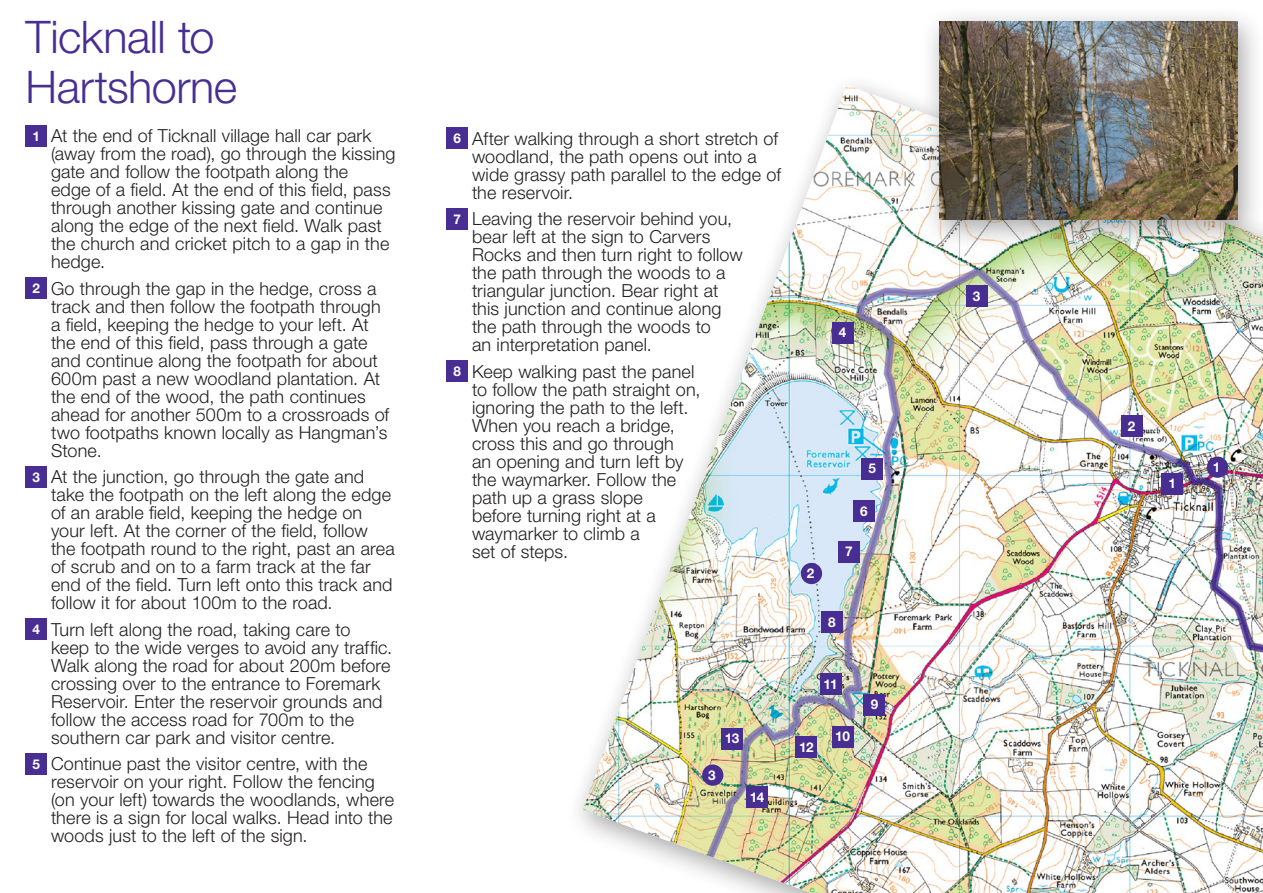
<style>
.page{position:relative;width:1263px;height:893px;background:#fff}
.page>*{position:absolute;margin:0;border:0;box-sizing:border-box;transform-origin:0 0}
.Directions_title{font:300 45px/49.5px "Helvetica Neue LT Std";letter-spacing:-.01em;color:#482e92}
.Directions_text{font:300 18px/18px "Helvetica Neue LT Std";letter-spacing:.005em;color:#231f20}
.Map_icon_number{font:700 13.5px "Helvetica Neue LT Std";letter-spacing:-.03em;color:#fff}
</style>
<div class="page">
<img style="left:583px;top:86px;width:680px;height:807px">
<div style="left:26px;top:125px;width:21px;height:21px;background:#482e92"></div>
<div style="left:26px;top:278px;width:21px;height:21px;background:#482e92"></div>
<div style="left:26px;top:466px;width:21px;height:21px;background:#482e92"></div>
<div style="left:26px;top:619px;width:21px;height:21px;background:#482e92"></div>
<div style="left:26px;top:753px;width:21px;height:21px;background:#482e92"></div>
<div style="left:446px;top:128px;width:22px;height:21px;background:#482e92"></div>
<div style="left:446px;top:208px;width:22px;height:21px;background:#482e92"></div>
<div style="left:446px;top:361px;width:22px;height:21px;background:#482e92"></div>
<div style="left:1207px;top:457px;width:21px;height:21px;background:#482e92;border-radius:50%"></div>
<div style="left:801px;top:563px;width:21px;height:21px;background:#482e92;border-radius:50%"></div>
<div style="left:1161px;top:473px;width:22px;height:21px;background:#482e92"></div>
<div style="left:862px;top:458px;width:21px;height:21px;background:#482e92"></div>
<div style="left:853px;top:500px;width:21px;height:22px;background:#482e92"></div>
<div style="left:832px;top:322px;width:21px;height:21px;background:#482e92"></div>
<div style="left:966px;top:286px;width:21px;height:21px;background:#482e92"></div>
<div style="left:1121px;top:415px;width:21px;height:22px;background:#482e92"></div>
<div style="left:838px;top:541px;width:21px;height:21px;background:#482e92"></div>
<div style="left:821px;top:611px;width:21px;height:21px;background:#482e92"></div>
<div style="left:864px;top:694px;width:21px;height:21px;background:#482e92"></div>
<div style="left:721px;top:728px;width:22px;height:21px;background:#482e92"></div>
<div style="left:796px;top:736px;width:21px;height:22px;background:#482e92"></div>
<div style="left:820px;top:673px;width:21px;height:22px;background:#482e92"></div>
<div style="left:832px;top:726px;width:21px;height:21px;background:#482e92"></div>
<div style="left:702px;top:764px;width:21px;height:22px;background:#482e92;border-radius:50%"></div>
<div style="left:746px;top:786px;width:22px;height:22px;background:#482e92"></div>
<div style="left:920px;top:5px;width:343px;height:245px;background:#231f20;opacity:.4"></div>
<img style="left:940px;top:21px;width:297px;height:198px">
<p class="Directions_title" style="left:26px;top:12px;width:213px">Ticknall to<br>Hartshorne</p>
<p class="Map_icon_number" style="left:32px;top:127px;width:9px">1</p>
<p class="Directions_text" style="left:51px;top:126px;width:346px">At the end of Ticknall village hall car park (away from the road), go through the kissing gate and follow the footpath along the<br>edge of a field. At the end of this field, pass through another kissing gate and continue along the edge of the next field. Walk past the church and cricket pitch to a gap in the hedge.</p>
<p class="Map_icon_number" style="left:32px;top:280px;width:9px">2</p>
<p class="Directions_text" style="left:51px;top:279px;width:340px">Go through the gap in the hedge, cross a track and then follow the footpath through a field, keeping the hedge to your left. At the end of this field, pass through a gate and continue along the footpath for about 600m past a new woodland plantation. At the end of the wood, the path continues ahead for another 500m to a crossroads of two footpaths known locally as Hangman’s Stone.</p>
<p class="Map_icon_number" style="left:32px;top:468px;width:9px">3</p>
<p class="Directions_text" style="left:51px;top:467px;width:345px">At the junction, go through the gate and take the footpath on the left along the edge of an arable field, keeping the hedge on your left. At the corner of the field, follow the footpath round to the right, past an area of scrub and on to a farm track at the far end of the field. Turn left onto this track and follow it for about 100m to the road.</p>
<p class="Map_icon_number" style="left:32px;top:621px;width:9px">4</p>
<p class="Directions_text" style="left:51px;top:620px;width:343px">Turn left along the road, taking care to keep to the wide verges to avoid any traffic.<br>Walk along the road for about 200m before crossing over to the entrance to Foremark Reservoir. Enter the reservoir grounds and follow the access road for 700m to the southern car park and visitor centre.</p>
<p class="Map_icon_number" style="left:32px;top:755px;width:9px">5</p>
<p class="Directions_text" style="left:51px;top:754px;width:345px">Continue past the visitor centre, with the reservoir on your right. Follow the fencing (on your left) towards the woodlands, where there is a sign for local walks. Head into the woods just to the left of the sign.</p>
<p class="Map_icon_number" style="left:453px;top:130px;width:9px">6</p>
<p class="Directions_text" style="left:472px;top:129px;width:311px">After walking through a short stretch of woodland, the path opens out into a wide grassy path parallel to the edge of the reservoir.</p>
<p class="Map_icon_number" style="left:453px;top:210px;width:9px">7</p>
<p class="Directions_text" style="left:472px;top:209px;width:272px">Leaving the reservoir behind you, bear left at the sign to Carvers<br>Rocks and then turn right to follow the path through the woods to a triangular junction. Bear right at this junction and continue along the path through the woods to<br>an interpretation panel.</p>
<p class="Map_icon_number" style="left:453px;top:363px;width:9px">8</p>
<p class="Directions_text" style="left:472px;top:362px;width:230px">Keep walking past the panel to follow the path straight on, ignoring the path to the left.<br>When you reach a bridge, cross this and go through<br>an opening and turn left by the waymarker. Follow the path up a grass slope<br>before turning right at a waymarker to climb a<br>set of steps.</p>
<p class="Map_icon_number" style="left:839px;top:324px;width:9px">4</p>
<p class="Map_icon_number" style="left:807px;top:565px;width:9px">2</p>
<p class="Map_icon_number" style="left:868px;top:460px;width:9px">5</p>
<p class="Map_icon_number" style="left:860px;top:503px;width:9px">6</p>
<p class="Map_icon_number" style="left:845px;top:543px;width:9px">7</p>
<p class="Map_icon_number" style="left:828px;top:613px;width:9px">8</p>
<p class="Map_icon_number" style="left:725px;top:730px;width:16px">13</p>
<p class="Map_icon_number" style="left:708px;top:767px;width:9px">3</p>
<p class="Map_icon_number" style="left:750px;top:789px;width:16px">14</p>
<p class="Map_icon_number" style="left:823px;top:676px;width:16px">11</p>
<p class="Map_icon_number" style="left:799px;top:739px;width:16px">12</p>
<p class="Map_icon_number" style="left:835px;top:728px;width:16px">10</p>
<p class="Map_icon_number" style="left:871px;top:696px;width:9px">9</p>
<p class="Map_icon_number" style="left:973px;top:288px;width:9px">3</p>
<p class="Map_icon_number" style="left:1128px;top:418px;width:9px">2</p>
<p class="Map_icon_number" style="left:1168px;top:475px;width:9px">1</p>
<p class="Map_icon_number" style="left:1213px;top:459px;width:9px">1</p>
</div>
